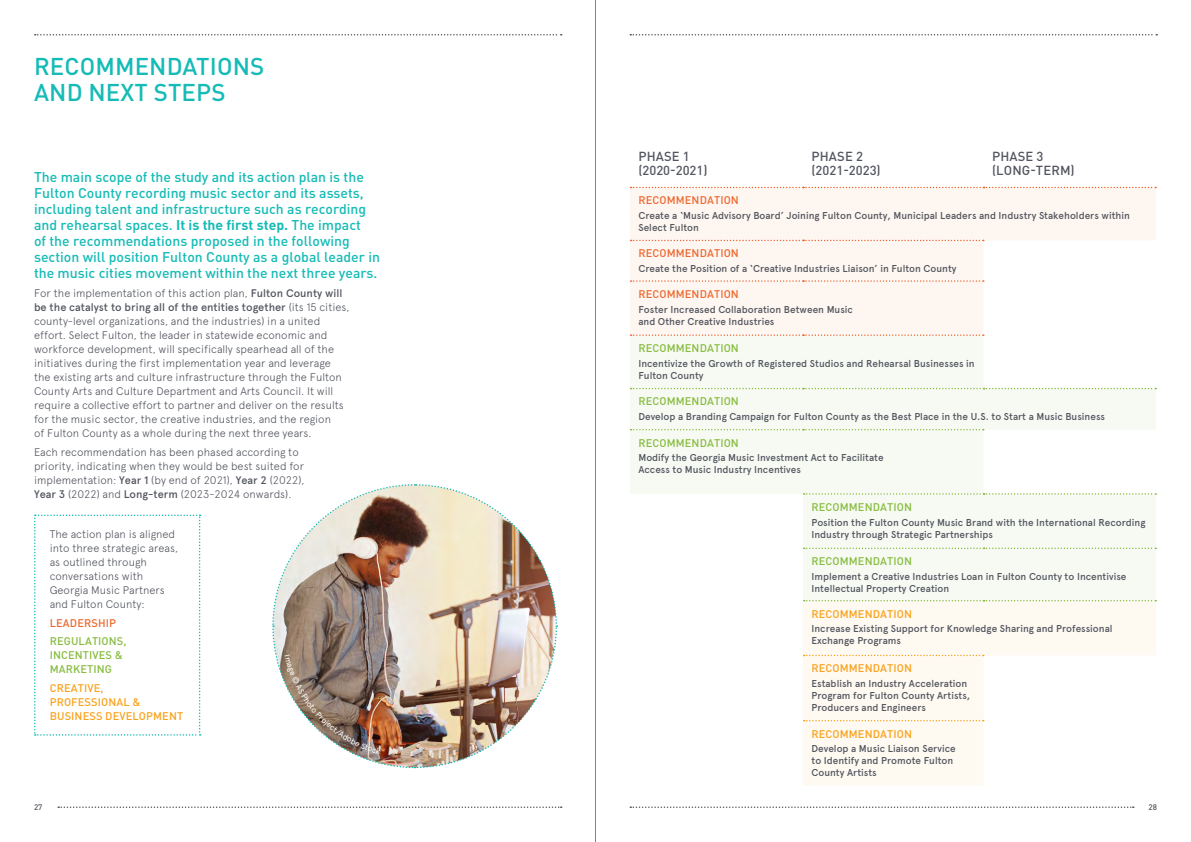
<style>
.page{position:relative;width:1191px;height:842px;background:#fff}
.page>*{position:absolute;margin:0;border:0;box-sizing:border-box;transform-origin:0 0}
.t1{font:500 24px/26px "DIN Pro";letter-spacing:.005em;color:#15bbb6}
.t2{font:500 14px/16px "DIN Pro";color:#15bbb6}
.t3{font:500 13px/14px "DIN Pro";letter-spacing:.01em;color:#53565f}
.t4{font:300 11px/14px "Apercu";color:#53565f}
.t5{font:500 11px/14px "DIN Pro";letter-spacing:.01em;color:#87bc3f}
.t6{font:500 11px/14px "DIN Pro";letter-spacing:.01em;color:#f9a21c}
.t7{font:500 11px "DIN Pro";letter-spacing:.01em;color:#ed6830}
.t8{font:500 10px/12px "Apercu";color:#53565f}
.t9{font:500 8px "DIN Pro";color:#53565f}
.s1{font-weight:700}
.s2{font-weight:500}
</style>
<div class="page">
<svg style="left:35px;top:34px;width:527px;height:2px"></svg>
<svg style="left:630px;top:34px;width:527px;height:2px"></svg>
<svg style="left:58px;top:806px;width:504px;height:2px"></svg>
<svg style="left:630px;top:806px;width:503px;height:2px"></svg>
<svg style="left:34px;top:514px;width:167px;height:222px"></svg>
<svg style="left:630px;top:188px;width:526px;height:147px;fill:#fef6f0"></svg>
<svg style="left:630px;top:335px;width:526px;height:265px;fill:#f7faf3"></svg>
<svg style="left:803px;top:601px;width:353px;height:184px;fill:#fef9f1"></svg>
<svg style="left:803px;top:548px;width:353px;height:1px"></svg>
<svg style="left:803px;top:655px;width:180px;height:1px"></svg>
<svg style="left:803px;top:720px;width:180px;height:1px"></svg>
<svg style="left:803px;top:600px;width:353px;height:1px"></svg>
<svg style="left:630px;top:388px;width:526px;height:1px"></svg>
<svg style="left:630px;top:429px;width:353px;height:1px"></svg>
<svg style="left:803px;top:493px;width:353px;height:2px"></svg>
<svg style="left:630px;top:187px;width:526px;height:1px"></svg>
<svg style="left:630px;top:240px;width:353px;height:1px"></svg>
<svg style="left:630px;top:280px;width:353px;height:2px"></svg>
<svg style="left:630px;top:334px;width:353px;height:2px"></svg>
<hr style="left:595px;top:0;width:1px;height:842px;background:#828489">
<img style="left:272px;top:484px;width:286px;height:285px">
<h1 class="t1" style="left:34px;top:52px;width:232px">RECOMMENDATIONS<br>AND NEXT STEPS</h1>
<p class="t2" style="left:34px;top:169px;width:347px">The main scope of the study and its action plan is the Fulton County recording music sector and its assets, including talent and infrastructure such as recording and rehearsal spaces. <span class="s1">It is the first step.</span> The impact<br>of the recommendations proposed in the following section will position Fulton County as a global leader in the music cities movement within the next three years.</p>
<p class="t4" style="left:34px;top:286px;width:317px">For the implementation of this action plan, <span class="s2">Fulton County will be the catalyst to bring all of the entities together</span> (its 15 cities, county‑level organizations, and the industries) in a united effort. Select Fulton, the leader in statewide economic and workforce development, will specifically spearhead all of the initiatives during the first implementation year and leverage the existing arts and culture infrastructure through the Fulton County Arts and Culture Department and Arts Council. It will require a collective effort to partner and deliver on the results for the music sector, the creative industries, and the region<br>of Fulton County as a whole during the next three years.</p>
<p class="t4" style="left:34px;top:444px;width:272px">Each recommendation has been phased according to priority, indicating when they would be best suited for implementation: <span class="s2">Year 1</span> (by end of 2021), <span class="s2">Year 2</span> (2022), <span class="s2">Year 3</span> (2022) and <span class="s2">Long‑term</span> (2023‑2024 onwards).</p>
<p class="t4" style="left:50px;top:527px;width:130px">The action plan is aligned into three strategic areas, as outlined through conversations with<br>Georgia Music Partners and Fulton County:</p>
<p class="t7" style="left:50px;top:615px;width:68px">LEADERSHIP</p>
<p class="t5" style="left:50px;top:634px;width:78px">REGULATIONS,<br>INCENTIVES &amp;<br>MARKETING</p>
<p class="t6" style="left:50px;top:681px;width:135px">CREATIVE,<br>PROFESSIONAL &amp;<br>BUSINESS DEVELOPMENT</p>
<p class="t3" style="left:638px;top:149px;width:71px">PHASE 1 (2020-2021)</p>
<p class="t3" style="left:811px;top:149px;width:71px">PHASE 2 (2021-2023)</p>
<p class="t3" style="left:992px;top:149px;width:84px">PHASE 3 (LONG-TERM)</p>
<p class="t7" style="left:638px;top:193px;width:102px">RECOMMENDATION</p>
<p class="t8" style="left:638px;top:210px;width:493px">Create a ‘Music Advisory Board’ Joining Fulton County, Municipal Leaders and Industry Stakeholders within<br>Select Fulton</p>
<p class="t7" style="left:638px;top:246px;width:102px">RECOMMENDATION</p>
<p class="t8" style="left:638px;top:263px;width:320px">Create the Position of a ‘Creative Industries Liaison’ in Fulton County</p>
<p class="t7" style="left:638px;top:286px;width:102px">RECOMMENDATION</p>
<p class="t8" style="left:638px;top:303px;width:216px">Foster Increased Collaboration Between Music and Other Creative Industries</p>
<p class="t5" style="left:638px;top:341px;width:102px">RECOMMENDATION</p>
<p class="t8" style="left:638px;top:357px;width:338px">Incentivize the Growth of Registered Studios and Rehearsal Businesses in<br>Fulton County</p>
<p class="t5" style="left:638px;top:394px;width:102px">RECOMMENDATION</p>
<p class="t8" style="left:638px;top:411px;width:468px">Develop a Branding Campaign for Fulton County as the Best Place in the U.S. to Start a Music Business</p>
<p class="t5" style="left:638px;top:435px;width:102px">RECOMMENDATION</p>
<p class="t8" style="left:638px;top:452px;width:247px">Modify the Georgia Music Investment Act to Facilitate<br>Access to Music Industry Incentives</p>
<p class="t5" style="left:811px;top:499px;width:102px">RECOMMENDATION</p>
<p class="t8" style="left:811px;top:516px;width:335px">Position the Fulton County Music Brand with the International Recording<br>Industry through Strategic Partnerships</p>
<p class="t5" style="left:811px;top:554px;width:102px">RECOMMENDATION</p>
<p class="t8" style="left:811px;top:571px;width:316px">Implement a Creative Industries Loan in Fulton County to Incentivise<br>Intellectual Property Creation</p>
<p class="t6" style="left:811px;top:606px;width:102px">RECOMMENDATION</p>
<p class="t8" style="left:811px;top:623px;width:302px">Increase Existing Support for Knowledge Sharing and Professional<br>Exchange Programs</p>
<p class="t6" style="left:811px;top:661px;width:102px">RECOMMENDATION</p>
<p class="t8" style="left:811px;top:678px;width:160px">Establish an Industry Acceleration<br>Program for Fulton County Artists,<br>Producers and Engineers</p>
<p class="t6" style="left:811px;top:726px;width:102px">RECOMMENDATION</p>
<p class="t8" style="left:811px;top:743px;width:146px">Develop a Music Liaison Service to Identify and Promote Fulton<br>County Artists</p>
<p class="t9" style="left:34px;top:802px;width:10px">27</p>
<p class="t9" style="left:1148px;top:802px;width:10px">28</p>
</div>
